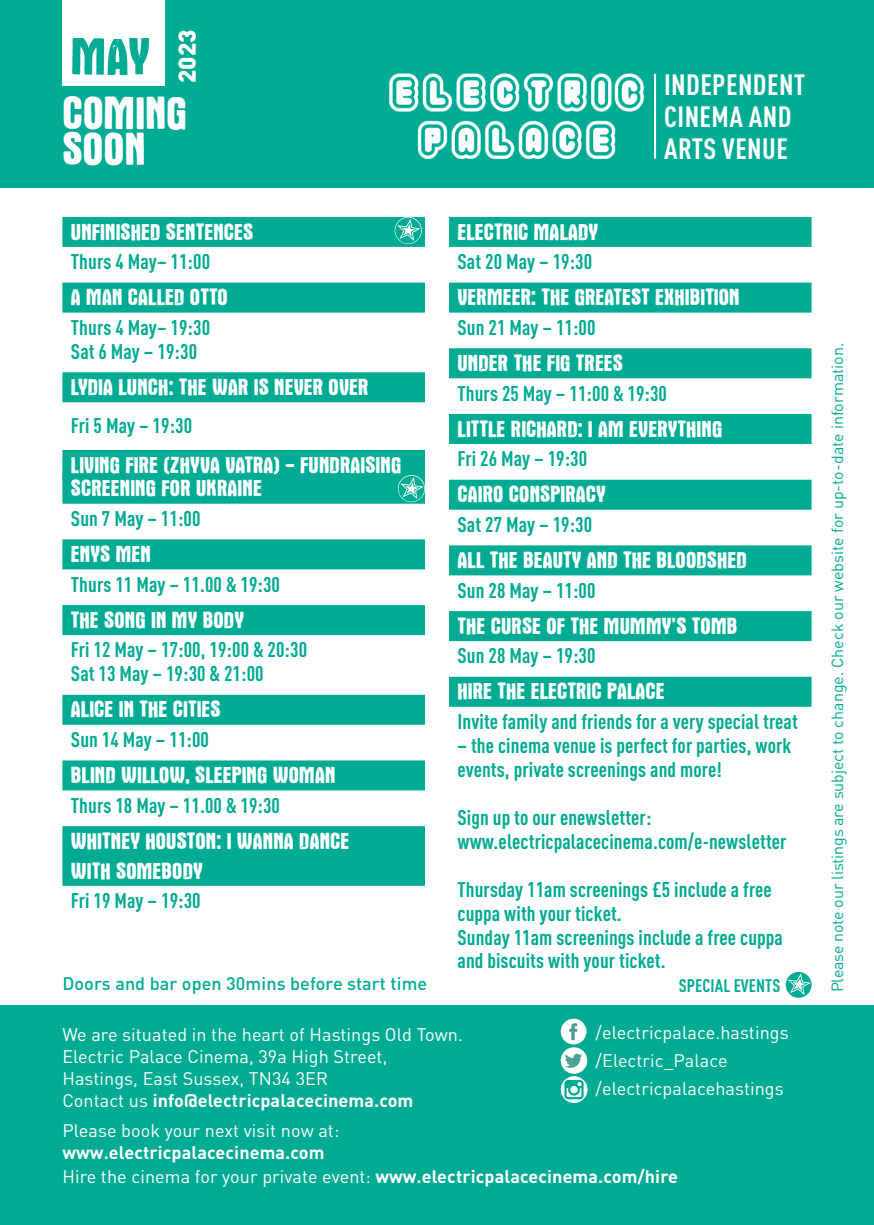
<style>
.page{position:relative;width:874px;height:1225px;background:#fff}
.page>*{position:absolute;margin:0;border:0;box-sizing:border-box;transform-origin:0 0}
.t1{font:54px "Victor";color:#00ab93}
.t2{font:48px/36px "Victor";color:#fff}
.t3{font:700 condensed 29px/32px "DIN Pro";letter-spacing:.015em;color:#fff}
.FILM_TITLE{font:24px "Victor";color:#fff}
.FILM_FESTIVAL_TITLE{font:24px "Victor";color:#fff}
.t4{font:900 24px "DIN Pro";color:#fff}
.DATE{font:700 condensed 21px/24px "DIN Pro";letter-spacing:.005em;color:#00ab93}
.BODY_TEXT{font:18px "DIN Pro";letter-spacing:.005em;color:#fff}
.DATE-2{font:18px/22px "DIN Pro";letter-spacing:.005em;color:#fff}
.DATE-3{font:700 18px "DIN Pro";letter-spacing:.005em;color:#fff}
.DATE-4{font:500 18px "DIN Pro";letter-spacing:.005em;color:#00ab93}
.BODY_TEXT-2{font:700 18px "DIN Pro";letter-spacing:.005em;color:#fff}
.DATE-5{font:700 condensed 18px "DIN Pro";letter-spacing:.005em;color:#00ab93}
.BODY_TEXT-3{font:16px "DIN Pro";letter-spacing:-.01em;color:#00ab93}
.s1{font-weight:400}
.s2{font-weight:700}
</style>
<div class="page">
<div style="left:0;top:0;width:873px;height:187px;background:#00ab93"></div>
<img style="left:389px;top:73px;width:256px;height:86px">
<div style="left:0;top:1006px;width:873px;height:219px;background:#00ab93"></div>
<img style="left:560px;top:1018px;width:26px;height:26px;border-radius:13px">
<img style="left:560px;top:1047px;width:27px;height:26px;border-radius:13px">
<img style="left:560px;top:1076px;width:27px;height:26px;border-radius:13px">
<hr style="left:653px;top:74px;width:2px;height:85px;background:#fff">
<div style="left:784px;top:971px;width:27px;height:27px;border:1px solid #fff;border-radius:50%"></div>
<svg style="left:785px;top:972px;width:26px;height:25px"></svg>
<div style="left:62px;top:217px;width:363px;height:30px;background:#00ab93"></div>
<div style="left:62px;top:283px;width:363px;height:30px;background:#00ab93"></div>
<div style="left:62px;top:372px;width:363px;height:30px;background:#00ab93"></div>
<div style="left:62px;top:450px;width:363px;height:30px;background:#00ab93"></div>
<div style="left:62px;top:474px;width:363px;height:30px;background:#00ab93"></div>
<div style="left:62px;top:539px;width:363px;height:30px;background:#00ab93"></div>
<div style="left:62px;top:605px;width:363px;height:30px;background:#00ab93"></div>
<div style="left:62px;top:695px;width:363px;height:30px;background:#00ab93"></div>
<div style="left:62px;top:760px;width:363px;height:30px;background:#00ab93"></div>
<div style="left:62px;top:826px;width:363px;height:30px;background:#00ab93"></div>
<div style="left:62px;top:856px;width:363px;height:30px;background:#00ab93"></div>
<div style="left:449px;top:217px;width:362px;height:30px;background:#00ab93"></div>
<div style="left:449px;top:283px;width:362px;height:30px;background:#00ab93"></div>
<div style="left:449px;top:348px;width:362px;height:30px;background:#00ab93"></div>
<div style="left:449px;top:414px;width:362px;height:30px;background:#00ab93"></div>
<div style="left:449px;top:480px;width:362px;height:30px;background:#00ab93"></div>
<div style="left:449px;top:545px;width:362px;height:30px;background:#00ab93"></div>
<div style="left:449px;top:611px;width:362px;height:30px;background:#00ab93"></div>
<div style="left:449px;top:677px;width:362px;height:30px;background:#00ab93"></div>
<div style="left:62px;top:0;width:102px;height:85px;background:#fff"></div>
<div style="left:397px;top:475px;width:28px;height:27px;border:1px solid #fff;border-radius:50%"></div>
<svg style="left:398px;top:476px;width:26px;height:26px"></svg>
<div style="left:395px;top:217px;width:26px;height:26px;background:#a9e2da;border-radius:50%"></div>
<div style="left:394px;top:217px;width:27px;height:27px;border:1px solid #fff;border-radius:50%"></div>
<svg style="left:395px;top:218px;width:26px;height:25px"></svg>
<p class="t1" style="left:71px;top:29px;width:81px">MAY</p>
<p class="t4" style="left:171px;top:83px;width:55px;rotate:-90deg">2023</p>
<p class="t2" style="left:62px;top:97px;width:126px">COMING<br>SOON</p>
<p class="FILM_TITLE" style="left:71px;top:219px;width:184px">UNFINISHED SENTENCES</p>
<p class="DATE" style="left:71px;top:249px;width:141px">Thurs 4 May– 11:00</p>
<p class="FILM_TITLE" style="left:71px;top:285px;width:159px">A MAN CALLED OTTO</p>
<p class="DATE" style="left:71px;top:315px;width:141px">Thurs 4 May– 19:30</p>
<p class="DATE" style="left:71px;top:339px;width:128px">Sat 6 May – 19:30</p>
<p class="FILM_TITLE" style="left:71px;top:375px;width:299px">LYDIA LUNCH: THE WAR IS NEVER OVER</p>
<p class="DATE" style="left:71px;top:413px;width:123px">Fri 5 May – 19:30</p>
<p class="FILM_TITLE" style="left:71px;top:452px;width:332px">LIVING FIRE (ZHYVA VATRA) - FUNDRAISING</p>
<p class="FILM_FESTIVAL_TITLE" style="left:71px;top:476px;width:192px">SCREENING FOR UKRAINE</p>
<p class="DATE" style="left:71px;top:506px;width:131px">Sun 7 May – 11:00</p>
<p class="FILM_TITLE" style="left:71px;top:542px;width:82px">ENYS MEN</p>
<p class="DATE" style="left:71px;top:572px;width:210px">Thurs 11 May – 11.00 &amp; 19:30</p>
<p class="FILM_TITLE" style="left:71px;top:607px;width:175px">THE SONG IN MY BODY</p>
<p class="DATE" style="left:71px;top:637px;width:237px">Fri 12 May – 17:00, 19:00 &amp; 20:30</p>
<p class="DATE" style="left:71px;top:661px;width:194px">Sat 13 May – 19:30 &amp; 21:00</p>
<p class="FILM_TITLE" style="left:71px;top:697px;width:151px">ALICE IN THE CITIES</p>
<p class="DATE" style="left:71px;top:727px;width:139px">Sun 14 May – 11:00</p>
<p class="FILM_TITLE" style="left:71px;top:763px;width:266px">BLIND WILLOW, SLEEPING WOMAN</p>
<p class="DATE" style="left:71px;top:793px;width:210px">Thurs 18 May – 11.00 &amp; 19:30</p>
<p class="FILM_TITLE" style="left:71px;top:828px;width:280px">WHITNEY HOUSTON: I WANNA DANCE</p>
<p class="FILM_FESTIVAL_TITLE" style="left:71px;top:858px;width:133px">WITH SOMEBODY</p>
<p class="DATE" style="left:71px;top:888px;width:131px">Fri 19 May – 19:30</p>
<p class="t3" style="left:663px;top:68px;width:143px">INDEPENDENT<br>CINEMA AND<br>ARTS VENUE</p>
<p class="FILM_TITLE" style="left:457px;top:219px;width:142px">ELECTRIC MALADY</p>
<p class="DATE" style="left:457px;top:249px;width:136px">Sat 20 May – 19:30</p>
<p class="FILM_TITLE" style="left:457px;top:285px;width:284px">VERMEER: THE GREATEST EXHIBITION</p>
<p class="DATE" style="left:457px;top:315px;width:139px">Sun 21 May – 11:00</p>
<p class="FILM_TITLE" style="left:457px;top:351px;width:167px">UNDER THE FIG TREES</p>
<p class="DATE" style="left:457px;top:381px;width:211px">Thurs 25 May – 11:00 &amp; 19:30</p>
<p class="FILM_TITLE" style="left:457px;top:416px;width:266px">LITTLE RICHARD: I AM EVERYTHING</p>
<p class="DATE" style="left:457px;top:446px;width:131px">Fri 26 May – 19:30</p>
<p class="FILM_TITLE" style="left:457px;top:482px;width:150px">CAIRO CONSPIRACY</p>
<p class="DATE" style="left:457px;top:512px;width:136px">Sat 27 May – 19:30</p>
<p class="FILM_TITLE" style="left:457px;top:548px;width:291px">ALL THE BEAUTY AND THE BLOODSHED</p>
<p class="DATE" style="left:457px;top:578px;width:139px">Sun 28 May – 11:00</p>
<p class="FILM_TITLE" style="left:457px;top:613px;width:281px">THE CURSE OF THE MUMMY’S TOMB</p>
<p class="DATE" style="left:457px;top:643px;width:139px">Sun 28 May – 19:30</p>
<p class="FILM_TITLE" style="left:457px;top:679px;width:209px">HIRE THE ELECTRIC PALACE</p>
<p class="DATE" style="left:457px;top:709px;width:341px">Invite family and friends for a very special treat</p>
<p class="DATE" style="left:457px;top:733px;width:335px">– the cinema venue is perfect for parties, work events, private screenings and more!</p>
<p class="DATE" style="left:457px;top:805px;width:330px">Sign up to our enewsletter: www.electricpalacecinema.com/e-newsletter</p>
<p class="DATE" style="left:457px;top:877px;width:316px">Thursday 11am screenings £5 include a free cuppa with your ticket.</p>
<p class="DATE" style="left:457px;top:925px;width:327px">Sunday 11am screenings include a free cuppa</p>
<p class="DATE" style="left:457px;top:947px;width:210px">and biscuits with your ticket.</p>
<p class="DATE-4" style="left:62px;top:971px;width:366px">Doors and bar open 30mins before start time</p>
<p class="DATE-5" style="left:678px;top:974px;width:103px">SPECIAL EVENTS</p>
<p class="BODY_TEXT" style="left:595px;top:1020px;width:194px">/electricpalace.hastings</p>
<p class="BODY_TEXT" style="left:595px;top:1048px;width:133px">/Electric_Palace</p>
<p class="BODY_TEXT" style="left:595px;top:1076px;width:189px">/electricpalacehastings</p>
<p class="DATE-2" style="left:62px;top:1022px;width:402px">We are situated in the heart of Hastings Old Town.</p>
<p class="DATE-2" style="left:62px;top:1044px;width:326px">Electric Palace Cinema, 39a High Street,<br>Hastings, East Sussex, TN34 3ER</p>
<p class="DATE-3" style="left:62px;top:1088px;width:352px"><span class="s1">Contact us</span> info@electricpalacecinema.com</p>
<p class="BODY_TEXT" style="left:62px;top:1118px;width:278px">Please book your next visit now at:</p>
<p class="BODY_TEXT-2" style="left:62px;top:1140px;width:263px">www.electricpalacecinema.com</p>
<p class="BODY_TEXT" style="left:62px;top:1164px;width:616px">Hire the cinema for your private event: <span class="s2">www.electricpalacecinema.com/hire</span></p>
<p class="BODY_TEXT-3" style="left:826px;top:992px;width:651px;rotate:-90deg">Please note our listings are subject to change. Check our website for up-to-date information.</p>
</div>
